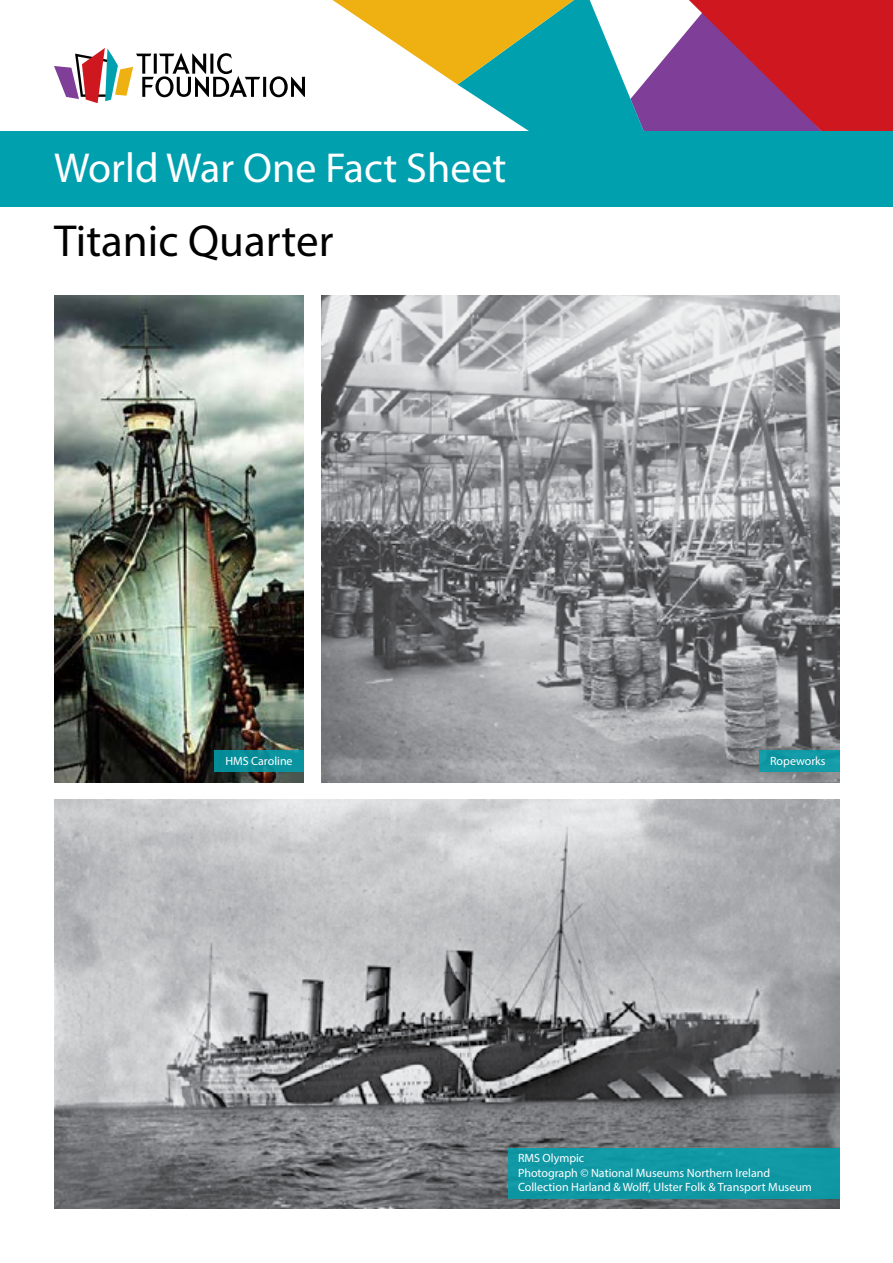
<style>
.page{position:relative;width:893px;height:1263px;background:#fff}
.page>*{position:absolute;margin:0;border:0;box-sizing:border-box;transform-origin:0 0}
.t1{font:45px "Myriad Pro";color:#000}
.t2{font:42px "Myriad Pro";color:#fff}
.t3{font:12px/14.4px "Myriad Pro";color:#fff}
</style>
<div class="page">
<img style="left:321px;top:296px;width:519px;height:486px">
<img style="left:54px;top:296px;width:250px;height:486px">
<img style="left:54px;top:799px;width:785px;height:410px">
<div style="left:214px;top:750px;width:90px;height:21px;background:#09909c"></div>
<div style="left:759px;top:750px;width:81px;height:21px;background:#1199a6"></div>
<div style="left:508px;top:1148px;width:331px;height:50px;background:#1098a5"></div>
<svg style="left:332px;top:0;width:561px;height:132px"></svg>
<svg style="left:54px;top:48px;width:251px;height:55px"></svg>
<div style="left:0;top:132px;width:893px;height:75px;background:#00a0af"></div>
<h2 class="t2" style="left:54px;top:142px;width:454px">World War One Fact Sheet</h2>
<h1 class="t1" style="left:54px;top:214px;width:281px">Titanic Quarter</h1>
<p class="t3" style="left:225px;top:754px;width:69px">HMS Caroline</p>
<p class="t3" style="left:770px;top:754px;width:57px">Ropeworks</p>
<p class="t3" style="left:518px;top:1151px;width:295px">RMS Olympic<br>Photograph © National Museums Northern Ireland<br>Collection Harland &amp; Wolff, Ulster Folk &amp; Transport Museum</p>
</div>
